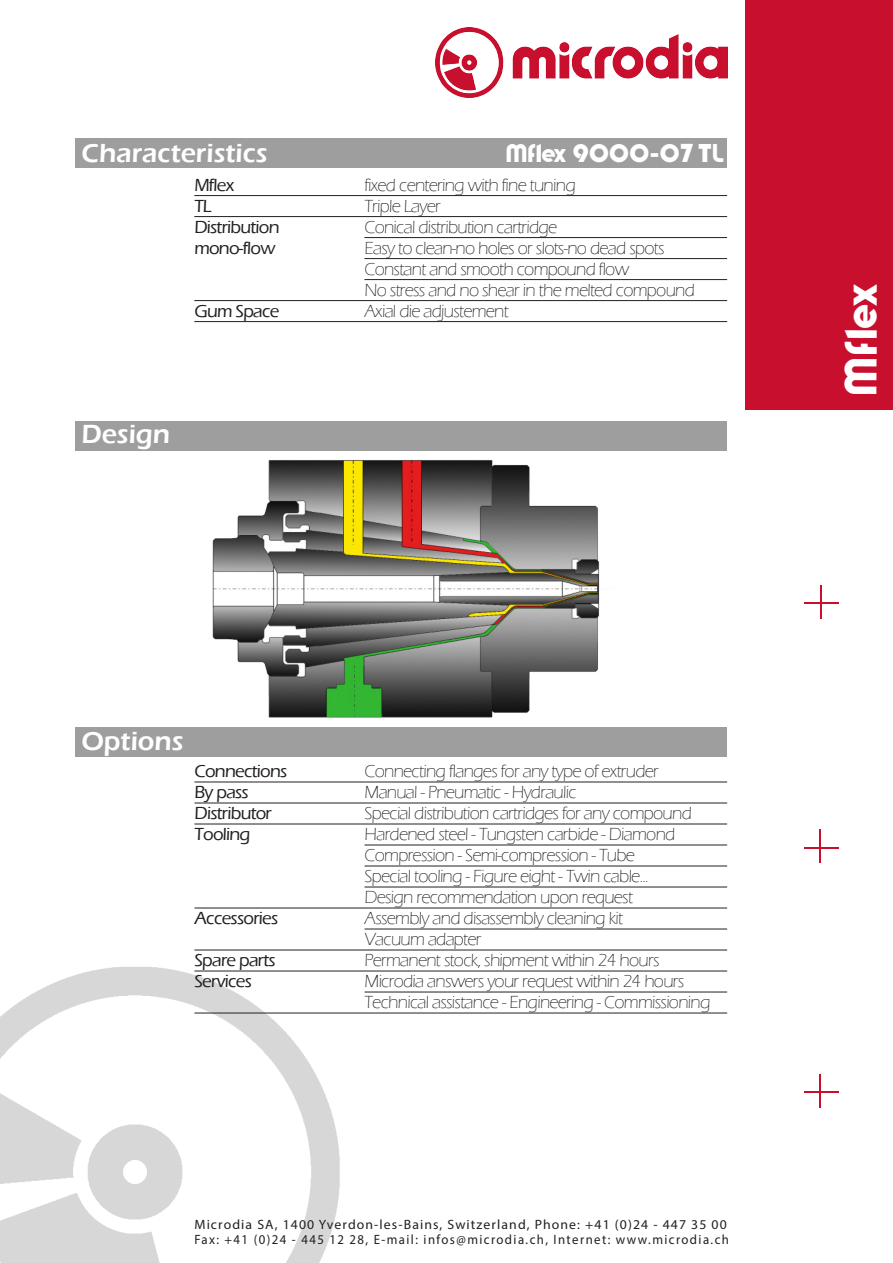
<style>
.page{position:relative;width:893px;height:1263px;background:#fff}
.page>*{position:absolute;margin:0;border:0;box-sizing:border-box;transform-origin:0 0}
.Titre{font:48px "microdia";letter-spacing:.015em;color:#fff}
.Titre-2{font:600 27px "Eras ITC";color:#fff}
.Titre-3{font:27px "microdia";color:#fff}
.paragraphe_filet_lon{font:300 18px "Eras ITC";letter-spacing:-.04em;color:#231f20}
.paragraphe_filet_cou{font:300 18px "Eras ITC";letter-spacing:-.04em;color:#231f20}
.paragraphe_filet_lon-2{font:500 18px "Eras ITC";letter-spacing:-.04em;color:#231f20}
.paragraphe_filet_cou-2{font:500 18px "Eras ITC";letter-spacing:-.04em;color:#231f20}
.Pied_page{font:13.5px "Myriad Pro";letter-spacing:.11em;color:#231f20;scale:.95 1}
.Pied_page-2{font:13.5px "Myriad Pro";letter-spacing:.08em;color:#231f20}
</style>
<div class="page">
<img style="left:0;top:967px;width:348px;height:296px">
<img style="left:130px;top:450px;width:548px;height:268px">
<div style="left:746px;top:0;width:147px;height:409px;background:#c8102e"></div>
<hr style="left:805px;top:602px;width:34px;height:2px;background:#c8102e">
<hr style="left:820px;top:585px;width:2px;height:33px;background:#c8102e">
<hr style="left:804px;top:847px;width:34px;height:1px;background:#c8102e">
<hr style="left:819px;top:829px;width:2px;height:34px;background:#c8102e">
<hr style="left:804px;top:1091px;width:34px;height:2px;background:#c8102e">
<hr style="left:819px;top:1074px;width:2px;height:33px;background:#c8102e">
<img style="left:436px;top:27px;width:291px;height:70px">
<div style="left:75px;top:727px;width:652px;height:30px;background:#9e9e9e"></div>
<hr style="left:194px;top:782px;width:533px;height:1px;background:#231f20">
<hr style="left:194px;top:803px;width:533px;height:1px;background:#231f20">
<hr style="left:194px;top:824px;width:533px;height:1px;background:#231f20">
<hr style="left:365px;top:845px;width:362px;height:1px;background:#231f20">
<hr style="left:365px;top:866px;width:362px;height:1px;background:#231f20">
<hr style="left:365px;top:887px;width:362px;height:1px;background:#231f20">
<hr style="left:194px;top:908px;width:533px;height:1px;background:#231f20">
<hr style="left:365px;top:929px;width:362px;height:1px;background:#231f20">
<hr style="left:194px;top:950px;width:533px;height:1px;background:#231f20">
<hr style="left:194px;top:971px;width:533px;height:1px;background:#231f20">
<hr style="left:365px;top:992px;width:362px;height:1px;background:#231f20">
<hr style="left:194px;top:1013px;width:533px;height:1px;background:#231f20">
<div style="left:75px;top:421px;width:652px;height:29px;background:#9e9e9e"></div>
<hr style="left:194px;top:195px;width:533px;height:1px;background:#231f20">
<hr style="left:194px;top:216px;width:533px;height:1px;background:#231f20">
<hr style="left:364px;top:237px;width:363px;height:1px;background:#231f20">
<hr style="left:364px;top:258px;width:363px;height:1px;background:#231f20">
<hr style="left:364px;top:279px;width:363px;height:1px;background:#231f20">
<hr style="left:194px;top:300px;width:533px;height:1px;background:#231f20">
<hr style="left:194px;top:321px;width:533px;height:1px;background:#231f20">
<div style="left:75px;top:138px;width:652px;height:30px;background:#9e9e9e"></div>
<p class="Titre-2" style="left:82px;top:138px;width:188px">Characteristics</p>
<p class="Titre-3" style="left:507px;top:139px;width:220px">Mflex 9000-07 TL</p>
<p class="paragraphe_filet_lon-2" style="left:194px;top:175px;width:42px">Mflex</p>
<p class="paragraphe_filet_lon" style="left:364px;top:175px;width:213px">fixed centering with fine tuning</p>
<p class="paragraphe_filet_lon-2" style="left:194px;top:196px;width:19px">TL</p>
<p class="paragraphe_filet_lon" style="left:364px;top:196px;width:78px">Triple Layer</p>
<p class="paragraphe_filet_cou-2" style="left:194px;top:217px;width:87px">Distribution</p>
<p class="paragraphe_filet_cou" style="left:364px;top:217px;width:194px">Conical distribution cartridge</p>
<p class="paragraphe_filet_cou-2" style="left:194px;top:238px;width:83px">mono-flow</p>
<p class="paragraphe_filet_cou" style="left:364px;top:238px;width:302px">Easy to clean-no holes or slots-no dead spots</p>
<p class="paragraphe_filet_cou" style="left:364px;top:259px;width:266px">Constant and smooth compound flow</p>
<p class="paragraphe_filet_lon" style="left:364px;top:280px;width:332px">No stress and no shear in the melted compound</p>
<p class="paragraphe_filet_lon-2" style="left:194px;top:301px;width:87px">Gum Space</p>
<p class="paragraphe_filet_lon" style="left:364px;top:301px;width:146px">Axial die adjustement</p>
<p class="Titre-2" style="left:81px;top:419px;width:90px">Design</p>
<p class="Titre-2" style="left:81px;top:725px;width:104px">Options</p>
<p class="paragraphe_filet_lon-2" style="left:194px;top:761px;width:94px">Connections</p>
<p class="paragraphe_filet_lon" style="left:365px;top:761px;width:296px">Connecting flanges for any type of extruder</p>
<p class="paragraphe_filet_lon-2" style="left:194px;top:782px;width:56px">By pass</p>
<p class="paragraphe_filet_lon" style="left:365px;top:782px;width:214px">Manual - Pneumatic - Hydraulic</p>
<p class="paragraphe_filet_lon-2" style="left:194px;top:803px;width:79px">Distributor</p>
<p class="paragraphe_filet_lon" style="left:365px;top:803px;width:329px">Special distribution cartridges for any compound</p>
<p class="paragraphe_filet_cou-2" style="left:194px;top:824px;width:58px">Tooling</p>
<p class="paragraphe_filet_cou" style="left:365px;top:824px;width:312px">Hardened steel - Tungsten carbide - Diamond</p>
<p class="paragraphe_filet_cou" style="left:365px;top:845px;width:272px">Compression - Semi-compression - Tube</p>
<p class="paragraphe_filet_cou" style="left:365px;top:866px;width:286px">Special tooling - Figure eight - Twin cable...</p>
<p class="paragraphe_filet_lon" style="left:365px;top:887px;width:270px">Design recommendation upon request</p>
<p class="paragraphe_filet_cou-2" style="left:194px;top:908px;width:85px">Accessories</p>
<p class="paragraphe_filet_cou" style="left:365px;top:908px;width:260px">Assembly and disassembly cleaning kit</p>
<p class="paragraphe_filet_lon" style="left:365px;top:929px;width:118px">Vacuum adapter</p>
<p class="paragraphe_filet_lon-2" style="left:194px;top:950px;width:83px">Spare parts</p>
<p class="paragraphe_filet_lon" style="left:365px;top:950px;width:296px">Permanent stock, shipment within 24 hours</p>
<p class="paragraphe_filet_cou-2" style="left:194px;top:971px;width:59px">Services</p>
<p class="paragraphe_filet_cou" style="left:365px;top:971px;width:321px">Microdia answers your request within 24 hours</p>
<p class="paragraphe_filet_lon" style="left:365px;top:992px;width:347px">Technical assistance - Engineering - Commissioning</p>
<p class="Pied_page-2" style="left:194px;top:1216px;width:534px">Microdia SA, 1400 Yverdon-les-Bains, Switzerland, Phone: +41 (0)24 - 447 35 00</p>
<p class="Pied_page" style="left:194px;top:1231px;width:564px">Fax: +41 (0)24 - 445 12 28, E-mail: infos@microdia.ch, Internet: www.microdia.ch</p>
<p class="Titre" style="left:835px;top:393px;width:112px;rotate:-90deg">Mflex</p>
</div>
